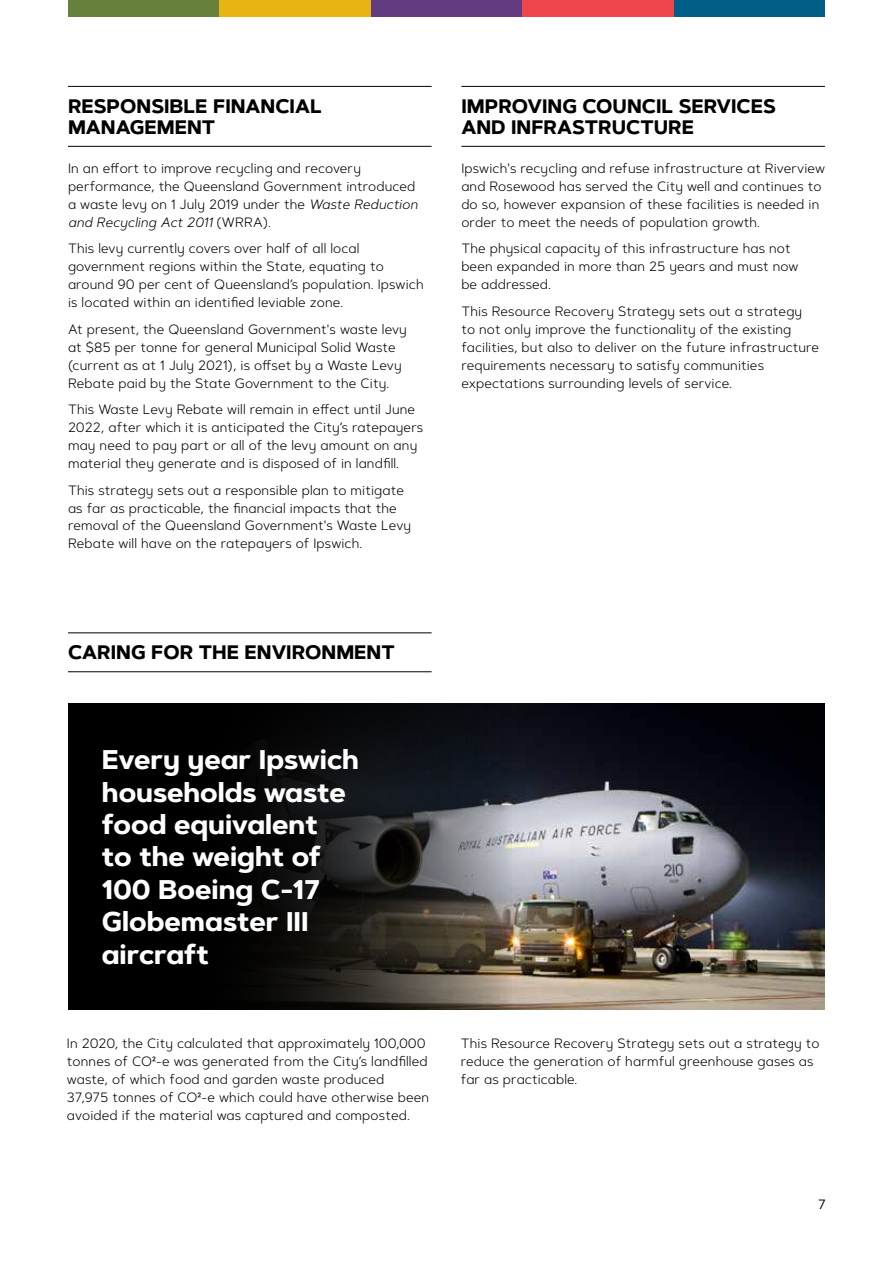
<style>
.page{position:relative;width:893px;height:1263px;background:#fff}
.page>*{position:absolute;margin:0;border:0;box-sizing:border-box;transform-origin:0 0}
.t1{font:700 27px/32.4px "Artegra Sans Alt";color:#fff}
.t2{font:700 19.5px/21px "Artegra Sans Alt";color:#000}
.t3{font:300 13.5px/18px "Artegra Sans Alt";letter-spacing:.01em;color:#000}
.t4{font:13.5px "Artegra Sans Alt";color:#000}
.s1{font-style:italic}
</style>
<div class="page">
<hr style="left:68px;top:86px;width:364px;height:1px;background:#000">
<hr style="left:68px;top:146px;width:364px;height:1px;background:#000">
<hr style="left:461px;top:86px;width:364px;height:1px;background:#000">
<hr style="left:461px;top:146px;width:364px;height:1px;background:#000">
<hr style="left:68px;top:632px;width:364px;height:1px;background:#000">
<hr style="left:68px;top:671px;width:364px;height:1px;background:#000">
<img style="left:511px;top:703px;width:314px;height:307px">
<svg style="left:68px;top:703px;width:443px;height:307px;background:#181818"></svg>
<div style="left:674px;top:0;width:151px;height:17px;background:#005e87"></div>
<div style="left:68px;top:0;width:151px;height:17px;background:#67803b"></div>
<div style="left:371px;top:0;width:151px;height:17px;background:#633b81"></div>
<div style="left:219px;top:0;width:152px;height:17px;background:#e7b513"></div>
<div style="left:522px;top:0;width:152px;height:17px;background:#ef464e"></div>
<h2 class="t2" style="left:68px;top:96px;width:255px">RESPONSIBLE FINANCIAL<br>MANAGEMENT</h2>
<p class="t3" style="left:68px;top:159px;width:351px">In an effort to improve recycling and recovery performance, the Queensland Government introduced a waste levy on 1 July 2019 under the <span class="s1">Waste Reduction and Recycling Act 2011</span> (WRRA).</p>
<p class="t3" style="left:68px;top:239px;width:357px">This levy currently covers over half of all local government regions within the State, equating to around 90 per cent of Queensland’s population. Ipswich is located within an identified leviable zone.</p>
<p class="t3" style="left:68px;top:320px;width:340px">At present, the Queensland Government's waste levy at $85 per tonne for general Municipal Solid Waste (current as at 1 July 2021), is offset by a Waste Levy Rebate paid by the State Government to the City.</p>
<p class="t3" style="left:68px;top:400px;width:357px">This Waste Levy Rebate will remain in effect until June 2022, after which it is anticipated the City’s ratepayers may need to pay part or all of the levy amount on any material they generate and is disposed of in landfill.</p>
<p class="t3" style="left:68px;top:480px;width:345px">This strategy sets out a responsible plan to mitigate as far as practicable, the financial impacts that the removal of the Queensland Government's Waste Levy Rebate will have on the ratepayers of Ipswich.</p>
<h2 class="t2" style="left:68px;top:642px;width:328px">CARING FOR THE ENVIRONMENT</h2>
<h1 class="t1" style="left:102px;top:744px;width:259px">Every year Ipswich households waste food equivalent<br>to the weight of<br>100 Boeing C-17<br>Globemaster III aircraft</h1>
<h2 class="t2" style="left:461px;top:96px;width:316px">IMPROVING COUNCIL SERVICES<br>AND INFRASTRUCTURE</h2>
<p class="t3" style="left:461px;top:159px;width:365px">Ipswich's recycling and refuse infrastructure at Riverview and Rosewood has served the City well and continues to do so, however expansion of these facilities is needed in order to meet the needs of population growth.</p>
<p class="t3" style="left:461px;top:239px;width:339px">The physical capacity of this infrastructure has not been expanded in more than 25 years and must now be addressed.</p>
<p class="t3" style="left:461px;top:302px;width:359px">This Resource Recovery Strategy sets out a strategy to not only improve the functionality of the existing facilities, but also to deliver on the future infrastructure requirements necessary to satisfy communities expectations surrounding levels of service.</p>
<p class="t3" style="left:67px;top:1034px;width:364px">In 2020, the City calculated that approximately 100,000 tonnes of CO²-e was generated from the City’s landfilled waste, of which food and garden waste produced 37,975 tonnes of CO²-e which could have otherwise been avoided if the material was captured and composted.</p>
<p class="t3" style="left:461px;top:1034px;width:360px">This Resource Recovery Strategy sets out a strategy to reduce the generation of harmful greenhouse gases as far as practicable.</p>
<p class="t4" style="left:818px;top:1195px;width:9px">7</p>
</div>
